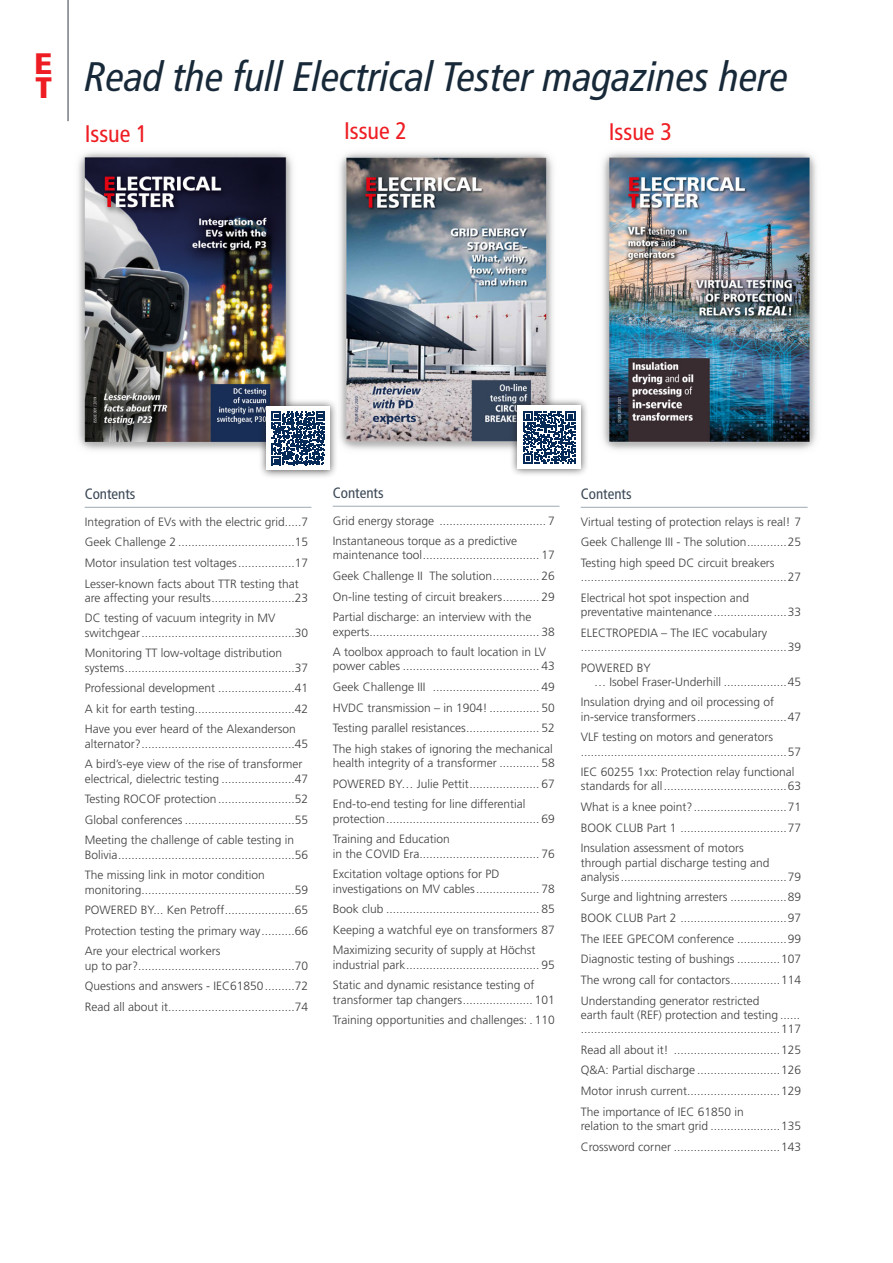
<style>
.page{position:relative;width:893px;height:1263px;background:#fff}
.page>*{position:absolute;margin:0;border:0;box-sizing:border-box;transform-origin:0 0}
.HEADER__Author{font:italic condensed 41.25px "Frutiger LT Pro";color:#172938}
.t1{font:900 29.7px "Frutiger LT Pro";color:#ee1d23}
.Subhead_Articles{font:condensed 24px "Frutiger LT Pro";color:#ee1d23}
.ImageCaption_NO_UNDE{font:condensed 15px "Frutiger LT Pro";color:#3c4957}
.MainBodyCopy_9_5{font:300 12px/14.2px "Frutiger LT Pro";color:#3e3e3f}
</style>
<div class="page">
<img style="left:78px;top:152px;width:739px;height:298px">
<hr style="left:85px;top:507px;width:226px;height:1px;background:#9faab2">
<hr style="left:333px;top:506px;width:226px;height:1px;background:#9faab2">
<hr style="left:581px;top:507px;width:227px;height:1px;background:#9faab2">
<div style="left:509px;top:397px;width:81px;height:81px;background:#231f20;opacity:.75"></div>
<div style="left:517px;top:405px;width:64px;height:64px;background:#fff"></div>
<svg style="left:523px;top:411px;width:52px;height:53px"></svg>
<div style="left:258px;top:398px;width:81px;height:81px;background:#231f20;opacity:.75"></div>
<div style="left:266px;top:407px;width:64px;height:63px;background:#fff"></div>
<svg style="left:272px;top:412px;width:53px;height:53px"></svg>
<hr style="left:68px;top:0;width:1px;height:121px;background:#313e48">
<p class="t1" style="left:35px;top:45px;width:20px">E</p>
<p class="t1" style="left:35px;top:69px;width:18px">T</p>
<p class="HEADER__Author" style="left:85px;top:53px;width:705px">Read the full Electrical Tester magazines here</p>
<p class="Subhead_Articles" style="left:85px;top:119px;width:65px">Issue 1</p>
<p class="Subhead_Articles" style="left:344px;top:116px;width:65px">Issue 2</p>
<p class="Subhead_Articles" style="left:609px;top:117px;width:65px">Issue 3</p>
<p class="ImageCaption_NO_UNDE" style="left:85px;top:485px;width:52px">Contents</p>
<p class="MainBodyCopy_9_5" style="left:85px;top:514px;width:225px">Integration of EVs with the electric grid.....7</p>
<p class="MainBodyCopy_9_5" style="left:85px;top:535px;width:225px">Geek Challenge 2 ...................................15</p>
<p class="MainBodyCopy_9_5" style="left:85px;top:556px;width:225px">Motor insulation test voltages.................17</p>
<p class="MainBodyCopy_9_5" style="left:85px;top:576px;width:225px">Lesser-known facts about TTR testing that are affecting your results.........................23</p>
<p class="MainBodyCopy_9_5" style="left:85px;top:611px;width:225px">DC testing of vacuum integrity in MV switchgear..............................................30</p>
<p class="MainBodyCopy_9_5" style="left:85px;top:646px;width:225px">Monitoring TT low-voltage distribution systems...................................................37</p>
<p class="MainBodyCopy_9_5" style="left:85px;top:681px;width:225px">Professional development .......................41</p>
<p class="MainBodyCopy_9_5" style="left:85px;top:701px;width:225px">A kit for earth testing..............................42</p>
<p class="MainBodyCopy_9_5" style="left:85px;top:722px;width:225px">Have you ever heard of the Alexanderson alternator?..............................................45</p>
<p class="MainBodyCopy_9_5" style="left:85px;top:757px;width:225px">A bird’s-eye view of the rise of transformer electrical, dielectric testing ......................47</p>
<p class="MainBodyCopy_9_5" style="left:85px;top:792px;width:225px">Testing ROCOF protection.......................52</p>
<p class="MainBodyCopy_9_5" style="left:85px;top:813px;width:225px">Global conferences .................................55</p>
<p class="MainBodyCopy_9_5" style="left:85px;top:833px;width:225px">Meeting the challenge of cable testing in<br>Bolivia.....................................................56</p>
<p class="MainBodyCopy_9_5" style="left:85px;top:868px;width:225px">The missing link in motor condition monitoring..............................................59</p>
<p class="MainBodyCopy_9_5" style="left:85px;top:903px;width:225px">POWERED BY... Ken Petroff.....................65</p>
<p class="MainBodyCopy_9_5" style="left:85px;top:924px;width:225px">Protection testing the primary way..........66</p>
<p class="MainBodyCopy_9_5" style="left:85px;top:944px;width:225px">Are your electrical workers<br>up to par?...............................................70</p>
<p class="MainBodyCopy_9_5" style="left:85px;top:979px;width:225px">Questions and answers - IEC61850.........72</p>
<p class="MainBodyCopy_9_5" style="left:85px;top:1000px;width:225px">Read all about it......................................74</p>
<p class="ImageCaption_NO_UNDE" style="left:333px;top:484px;width:52px">Contents</p>
<p class="MainBodyCopy_9_5" style="left:333px;top:513px;width:223px">Grid energy storage ................................ 7</p>
<p class="MainBodyCopy_9_5" style="left:333px;top:534px;width:223px">Instantaneous torque as a predictive maintenance tool................................... 17</p>
<p class="MainBodyCopy_9_5" style="left:333px;top:569px;width:223px">Geek Challenge II The solution.............. 26</p>
<p class="MainBodyCopy_9_5" style="left:333px;top:589px;width:223px">On-line testing of circuit breakers........... 29</p>
<p class="MainBodyCopy_9_5" style="left:333px;top:610px;width:223px">Partial discharge: an interview with the experts................................................... 38</p>
<p class="MainBodyCopy_9_5" style="left:333px;top:645px;width:223px">A toolbox approach to fault location in LV power cables ......................................... 43</p>
<p class="MainBodyCopy_9_5" style="left:333px;top:680px;width:223px">Geek Challenge III ................................ 49</p>
<p class="MainBodyCopy_9_5" style="left:333px;top:700px;width:223px">HVDC transmission – in 1904! ............... 50</p>
<p class="MainBodyCopy_9_5" style="left:333px;top:721px;width:223px">Testing parallel resistances...................... 52</p>
<p class="MainBodyCopy_9_5" style="left:333px;top:742px;width:223px">The high stakes of ignoring the mechanical health integrity of a transformer ............ 58</p>
<p class="MainBodyCopy_9_5" style="left:333px;top:777px;width:223px">POWERED BY… Julie Pettit..................... 67</p>
<p class="MainBodyCopy_9_5" style="left:333px;top:797px;width:223px">End-to-end testing for line differential protection.............................................. 69</p>
<p class="MainBodyCopy_9_5" style="left:333px;top:832px;width:223px">Training and Education<br>in the COVID Era.................................... 76</p>
<p class="MainBodyCopy_9_5" style="left:333px;top:867px;width:223px">Excitation voltage options for PD investigations on MV cables................... 78</p>
<p class="MainBodyCopy_9_5" style="left:333px;top:902px;width:223px">Book club .............................................. 85</p>
<p class="MainBodyCopy_9_5" style="left:333px;top:922px;width:223px">Keeping a watchful eye on transformers 87</p>
<p class="MainBodyCopy_9_5" style="left:333px;top:943px;width:223px">Maximizing security of supply at Höchst industrial park........................................ 95</p>
<p class="MainBodyCopy_9_5" style="left:333px;top:978px;width:223px">Static and dynamic resistance testing of transformer tap changers..................... 101</p>
<p class="MainBodyCopy_9_5" style="left:333px;top:1013px;width:223px">Training opportunities and challenges: . 110</p>
<p class="ImageCaption_NO_UNDE" style="left:581px;top:485px;width:52px">Contents</p>
<p class="MainBodyCopy_9_5" style="left:581px;top:514px;width:222px">Virtual testing of protection relays is real! 7</p>
<p class="MainBodyCopy_9_5" style="left:581px;top:535px;width:222px">Geek Challenge III - The solution............25</p>
<p class="MainBodyCopy_9_5" style="left:581px;top:556px;width:222px">Testing high speed DC circuit breakers ..............................................................27</p>
<p class="MainBodyCopy_9_5" style="left:581px;top:590px;width:222px">Electrical hot spot inspection and preventative maintenance......................33</p>
<p class="MainBodyCopy_9_5" style="left:581px;top:625px;width:222px">ELECTROPEDIA – The IEC vocabulary ..............................................................39</p>
<p class="MainBodyCopy_9_5" style="left:594px;top:660px;width:209px;text-indent:-13px">POWERED BY<br>… Isobel Fraser-Underhill ...................45</p>
<p class="MainBodyCopy_9_5" style="left:581px;top:695px;width:222px">Insulation drying and oil processing of in-service transformers...........................47</p>
<p class="MainBodyCopy_9_5" style="left:581px;top:730px;width:222px">VLF testing on motors and generators ..............................................................57</p>
<p class="MainBodyCopy_9_5" style="left:581px;top:765px;width:222px">IEC 60255 1xx: Protection relay functional standards for all.....................................63</p>
<p class="MainBodyCopy_9_5" style="left:581px;top:800px;width:222px">What is a knee point?............................71</p>
<p class="MainBodyCopy_9_5" style="left:581px;top:820px;width:222px">BOOK CLUB Part 1 ................................77</p>
<p class="MainBodyCopy_9_5" style="left:581px;top:841px;width:222px">Insulation assessment of motors<br>through partial discharge testing and analysis..................................................79</p>
<p class="MainBodyCopy_9_5" style="left:581px;top:890px;width:222px">Surge and lightning arresters .................89</p>
<p class="MainBodyCopy_9_5" style="left:581px;top:911px;width:222px">BOOK CLUB Part 2 ................................97</p>
<p class="MainBodyCopy_9_5" style="left:581px;top:931px;width:222px">The IEEE GPECOM conference ...............99</p>
<p class="MainBodyCopy_9_5" style="left:581px;top:952px;width:222px">Diagnostic testing of bushings .............107</p>
<p class="MainBodyCopy_9_5" style="left:581px;top:973px;width:222px">The wrong call for contactors...............114</p>
<p class="MainBodyCopy_9_5" style="left:581px;top:993px;width:222px">Understanding generator restricted<br>earth fault (REF) protection and testing ...... ............................................................117</p>
<p class="MainBodyCopy_9_5" style="left:581px;top:1042px;width:222px">Read all about it! ................................125</p>
<p class="MainBodyCopy_9_5" style="left:581px;top:1063px;width:222px">Q&amp;A: Partial discharge .........................126</p>
<p class="MainBodyCopy_9_5" style="left:581px;top:1084px;width:222px">Motor inrush current............................129</p>
<p class="MainBodyCopy_9_5" style="left:581px;top:1104px;width:222px">The importance of IEC 61850 in<br>relation to the smart grid .....................135</p>
<p class="MainBodyCopy_9_5" style="left:581px;top:1139px;width:222px">Crossword corner ................................143</p>
</div>
